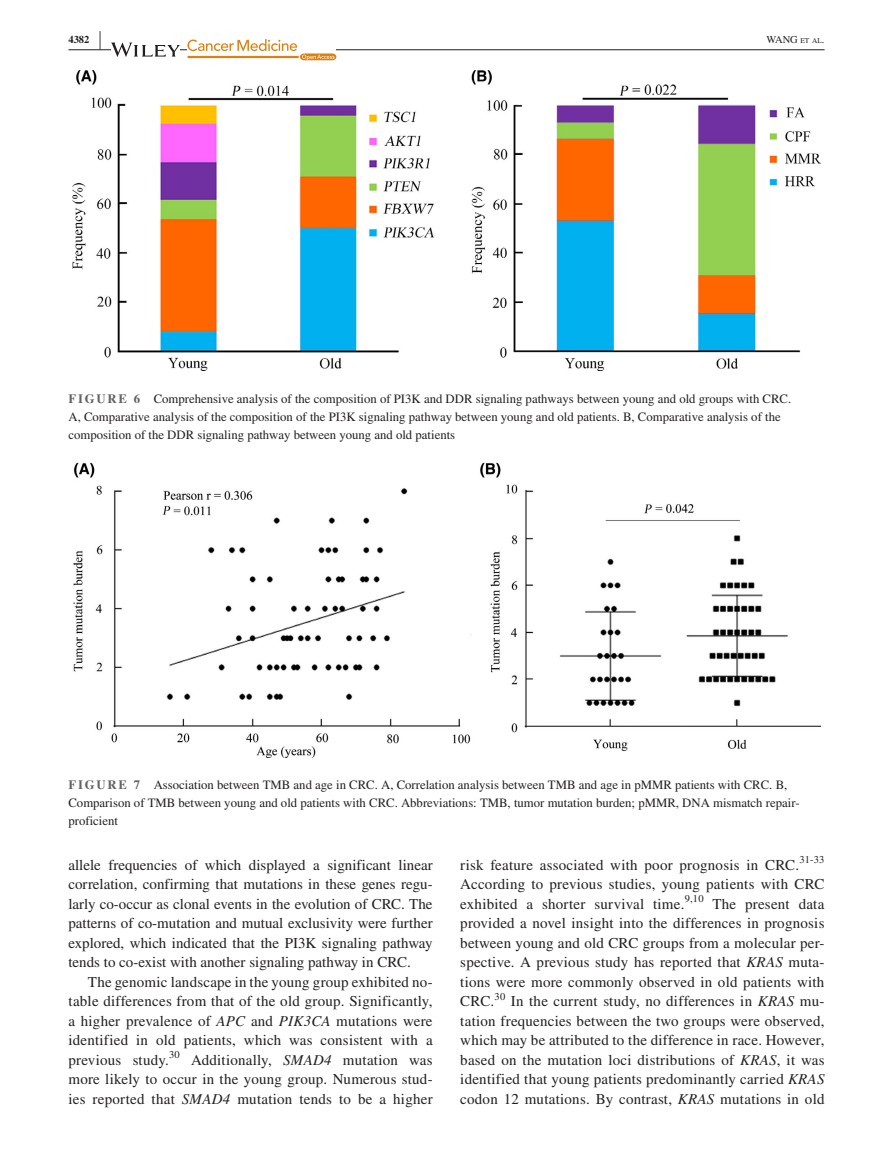
<style>
.page{position:relative;width:893px;height:1174px;background:#fff}
.page>*{position:absolute;margin:0;border:0;box-sizing:border-box;transform-origin:0 0}
.t1{font:700 25.95px "STIX";color:#231f20;scale:.36 1}
.t2{font:15px/19.5px "STIX";letter-spacing:.015em;color:#231f20;text-align:justify}
.t3{font:12.75px/18px "STIX";color:#231f20}
.t4{font:10.5px "STIX";letter-spacing:.015em;color:#231f20}
.t5{font:10.5px "STIX";color:#231f20}
.t6{font:700 10.5px "STIX";color:#231f20}
.s1{font-size:7.35px}
.s2{font-weight:700;color:#636366}
.s3{font-style:italic}
</style>
<div class="page">
<hr style="left:68px;top:49px;width:756px;height:1px;background:#231f20">
<svg style="left:111px;top:43px;width:69px;height:14px"></svg>
<svg style="left:187px;top:39px;width:149px;height:21px"></svg>
<img style="left:72px;top:70px;width:749px;height:301px">
<img style="left:73px;top:462px;width:748px;height:295px">
<p class="t6" style="left:68px;top:33px;width:22px">4382</p>
<h1 class="t1" style="left:99px;top:25px;width:7px">|</h1>
<p class="t5" style="left:766px;top:32px;width:60px">WANG <span class="s1">et al</span>.</p>
<p class="t3" style="left:68px;top:390px;width:724px"><span class="s2">FIGURE 6</span> Comprehensive analysis of the composition of PI3K and DDR signaling pathways between young and old groups with CRC.<br>A, Comparative analysis of the composition of the PI3K signaling pathway between young and old patients. B, Comparative analysis of the composition of the DDR signaling pathway between young and old patients</p>
<p class="t3" style="left:68px;top:777px;width:733px"><span class="s2">FIGURE 7</span> Association between TMB and age in CRC. A, Correlation analysis between TMB and age in pMMR patients with CRC. B,<br>Comparison of TMB between young and old patients with CRC. Abbreviations: TMB, tumor mutation burden; pMMR, DNA mismatch repair&shy;proficient</p>
<p class="t2" style="left:68px;top:856px;width:366px">allele frequencies of which displayed a significant linear correlation, confirming that mutations in these genes regu&shy;larly co‑occur as clonal events in the evolution of CRC. The patterns of co-mutation and mutual exclusivity were further explored, which indicated that the PI3K signaling pathway tends to co-exist with another signaling pathway in CRC.</p>
<p class="t2" style="left:68px;top:973px;width:366px;text-indent:20px">The genomic landscape in the young group exhibited no&shy;table differences from that of the old group. Significantly, a higher prevalence of <span class="s3">APC</span> and <span class="s3">PIK3CA</span> mutations were identified in old patients, which was consistent with a previous study.</p>
<p class="t4" style="left:169px;top:1047px;width:12px">30</p>
<p class="t2" style="left:68px;top:1051px;width:366px;text-indent:123px">Additionally, <span class="s3">SMAD4</span> mutation was more likely to occur in the young group. Numerous stud&shy;ies reported that <span class="s3">SMAD4</span> mutation tends to be a higher</p>
<p class="t2" style="left:460px;top:856px;width:340px">risk feature associated with poor prognosis in CRC.</p>
<p class="t4" style="left:799px;top:852px;width:27px">31-33</p>
<p class="t2" style="left:460px;top:875px;width:366px">According to previous studies, young patients with CRC exhibited a shorter survival time.</p>
<p class="t4" style="left:685px;top:891px;width:20px">9,10</p>
<p class="t2" style="left:460px;top:895px;width:366px;text-indent:252px">The present data provided a novel insight into the differences in prognosis between young and old CRC groups from a molecular per&shy;spective. A previous study has reported that <span class="s3">KRAS</span> muta&shy;tions were more commonly observed in old patients with CRC.</p>
<p class="t4" style="left:495px;top:989px;width:12px">30</p>
<p class="t2" style="left:460px;top:992px;width:366px;text-indent:50px">In the current study, no differences in <span class="s3">KRAS</span> mu&shy;tation frequencies between the two groups were observed, which may be attributed to the difference in race. However, based on the mutation loci distributions of <span class="s3">KRAS</span>, it was identified that young patients predominantly carried <span class="s3">KRAS </span>codon 12 mutations. By contrast, <span class="s3">KRAS</span> mutations in old</p>
</div>
